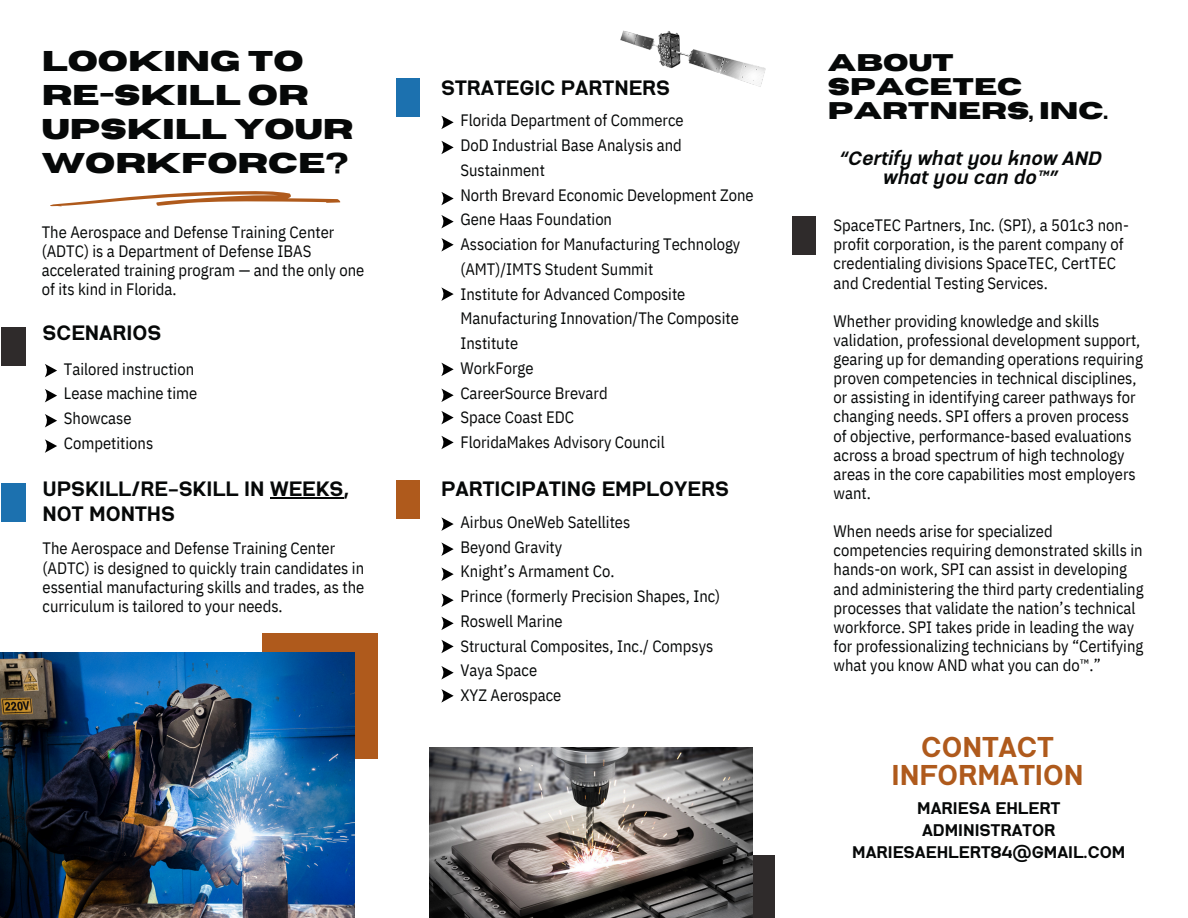
<style>
.page{position:relative;width:1188px;height:918px;background:#fff}
.page>*{position:absolute;margin:0;border:0;box-sizing:border-box;transform-origin:0 0}
.t1{font:700 28.95px/28px "Serithai Expanded";color:#af5a1c;text-align:center}
.t2{font:700 28.5px/33.8px "Horizon";color:#060808}
.t3{font:700 24px/23.7px "Horizon";color:#060808}
.t4{font:700 21px/24.8px "Serithai Expanded";color:#060808}
.t5{font:italic 700 19.5px/19.2px "Serithai Expanded";color:#060808;text-align:center}
.t6{font:700 16.95px/21.9px "Serithai Expanded";color:#060808;text-align:center}
.t7{font:16.5px/19.2px "IBM Plex Sans Cond";color:#060808}
</style>
<div class="page">
<div style="left:659px;top:855px;width:116px;height:63px;background:#2f2b2b"></div>
<div style="left:396px;top:480px;width:24px;height:38px;background:#af5a1c"></div>
<div style="left:792px;top:216px;width:24px;height:39px;background:#2f2b2b"></div>
<div style="left:396px;top:79px;width:24px;height:38px;background:#1c71af"></div>
<svg style="left:441px;top:116px;width:13px;height:13px"></svg>
<svg style="left:441px;top:141px;width:13px;height:13px"></svg>
<svg style="left:441px;top:363px;width:13px;height:13px"></svg>
<svg style="left:441px;top:192px;width:13px;height:13px"></svg>
<svg style="left:441px;top:215px;width:13px;height:13px"></svg>
<svg style="left:441px;top:238px;width:13px;height:14px"></svg>
<svg style="left:441px;top:389px;width:13px;height:13px"></svg>
<svg style="left:441px;top:287px;width:13px;height:14px"></svg>
<svg style="left:441px;top:411px;width:13px;height:13px"></svg>
<div style="left:1px;top:328px;width:24px;height:38px;background:#2f2b2b"></div>
<svg style="left:45px;top:364px;width:12px;height:13px"></svg>
<svg style="left:45px;top:389px;width:12px;height:13px"></svg>
<svg style="left:45px;top:414px;width:12px;height:13px"></svg>
<svg style="left:45px;top:439px;width:12px;height:14px"></svg>
<div style="left:262px;top:633px;width:116px;height:126px;background:#af5a1c"></div>
<img style="left:0;top:653px;width:355px;height:265px">
<svg style="left:50px;top:191px;width:291px;height:15px"></svg>
<svg style="left:441px;top:436px;width:13px;height:13px"></svg>
<svg style="left:441px;top:517px;width:13px;height:14px"></svg>
<svg style="left:441px;top:542px;width:13px;height:14px"></svg>
<svg style="left:441px;top:567px;width:13px;height:14px"></svg>
<svg style="left:441px;top:594px;width:13px;height:13px"></svg>
<svg style="left:441px;top:617px;width:13px;height:13px"></svg>
<svg style="left:441px;top:640px;width:13px;height:13px"></svg>
<svg style="left:441px;top:666px;width:13px;height:13px"></svg>
<svg style="left:441px;top:689px;width:13px;height:14px"></svg>
<div style="left:1px;top:483px;width:24px;height:39px;background:#1c71af"></div>
<img style="left:620px;top:30px;width:146px;height:57px">
<img style="left:429px;top:747px;width:323px;height:171px">
<hr style="left:270px;top:497px;width:74px;height:1px;background:#060808">
<p class="t2" style="left:42px;top:46px;width:313px">LOOKING TO<br>RE-SKILL OR<br>UPSKILL YOUR<br>WORKFORCE?</p>
<p class="t7" style="left:42px;top:222px;width:324px">The Aerospace and Defense Training Center (ADTC) is a Department of Defense IBAS accelerated training program — and the only one of its kind in Florida.</p>
<p class="t4" style="left:43px;top:320px;width:120px">SCENARIOS</p>
<p class="t7" style="left:64px;top:359px;width:132px">Tailored instruction</p>
<p class="t7" style="left:64px;top:384px;width:135px">Lease machine time</p>
<p class="t7" style="left:64px;top:408px;width:69px">Showcase</p>
<p class="t7" style="left:64px;top:433px;width:91px">Competitions</p>
<p class="t4" style="left:43px;top:476px;width:308px">UPSKILL/RE-SKILL IN WEEKS,<br>NOT MONTHS</p>
<h3 class="t7" style="left:43px;top:539px;width:323px">The Aerospace and Defense Training Center (ADTC) is designed to quickly train candidates in essential manufacturing skills and trades, as the curriculum is tailored to your needs.</h3>
<p class="t4" style="left:441px;top:75px;width:230px">STRATEGIC PARTNERS</p>
<p class="t7" style="left:460px;top:111px;width:225px">Florida Department of Commerce</p>
<p class="t7" style="left:460px;top:133px;width:223px;line-height:24.8px">DoD Industrial Base Analysis and<br>Sustainment</p>
<p class="t7" style="left:460px;top:185px;width:295px">North Brevard Economic Development Zone</p>
<p class="t7" style="left:460px;top:210px;width:153px">Gene Haas Foundation</p>
<p class="t7" style="left:460px;top:232px;width:281px;line-height:24.8px">Association for Manufacturing Technology (AMT)/IMTS Student Summit</p>
<p class="t7" style="left:460px;top:281px;width:280px;line-height:24.8px">Institute for Advanced Composite<br>Manufacturing Innovation/The Composite<br>Institute</p>
<p class="t7" style="left:460px;top:358px;width:75px">WorkForge</p>
<p class="t7" style="left:460px;top:383px;width:149px">CareerSource Brevard</p>
<h3 class="t7" style="left:460px;top:408px;width:115px">Space Coast EDC</h3>
<p class="t7" style="left:460px;top:432px;width:206px">FloridaMakes Advisory Council</p>
<p class="t4" style="left:441px;top:477px;width:289px">PARTICIPATING EMPLOYERS</p>
<h3 class="t7" style="left:460px;top:512px;width:171px">Airbus OneWeb Satellites</h3>
<p class="t7" style="left:460px;top:537px;width:103px">Beyond Gravity</p>
<p class="t7" style="left:460px;top:562px;width:156px">Knight’s Armament Co.</p>
<p class="t7" style="left:460px;top:586px;width:261px">Prince (formerly Precision Shapes, Inc)</p>
<p class="t7" style="left:460px;top:611px;width:104px">Roswell Marine</p>
<p class="t7" style="left:460px;top:636px;width:255px">Structural Composites, Inc./ Compsys</p>
<p class="t7" style="left:460px;top:661px;width:78px">Vaya Space</p>
<p class="t7" style="left:460px;top:685px;width:103px">XYZ Aerospace</p>
<p class="t3" style="left:828px;top:52px;width:281px">ABOUT<br>SPACETEC<br>PARTNERS, INC.</p>
<p class="t5" style="left:838px;top:149px;width:264px">“Certify what you know AND what you can do™”</p>
<p class="t7" style="left:834px;top:215px;width:297px">SpaceTEC Partners, Inc. (SPI), a 501c3 non&shy;profit corporation, is the parent company of credentialing divisions SpaceTEC, CertTEC and Credential Testing Services.</p>
<p class="t7" style="left:834px;top:311px;width:311px">Whether providing knowledge and skills validation, professional development support, gearing up for demanding operations requiring proven competencies in technical disciplines, or assisting in identifying career pathways for changing needs. SPI offers a proven process of objective, performance-based evaluations across a broad spectrum of high technology areas in the core capabilities most employers want.</p>
<p class="t7" style="left:834px;top:521px;width:311px">When needs arise for specialized competencies requiring demonstrated skills in hands-on work, SPI can assist in developing and administering the third party credentialing processes that validate the nation’s technical workforce. SPI takes pride in leading the way for professionalizing technicians by “Certifying what you know AND what you can do™.”</p>
<p class="t1" style="left:891px;top:733px;width:194px">CONTACT<br>INFORMATION</p>
<p class="t6" style="left:852px;top:797px;width:275px">MARIESA EHLERT<br>ADMINISTRATOR<br>MARIESAEHLERT84@GMAIL.COM</p>
</div>
